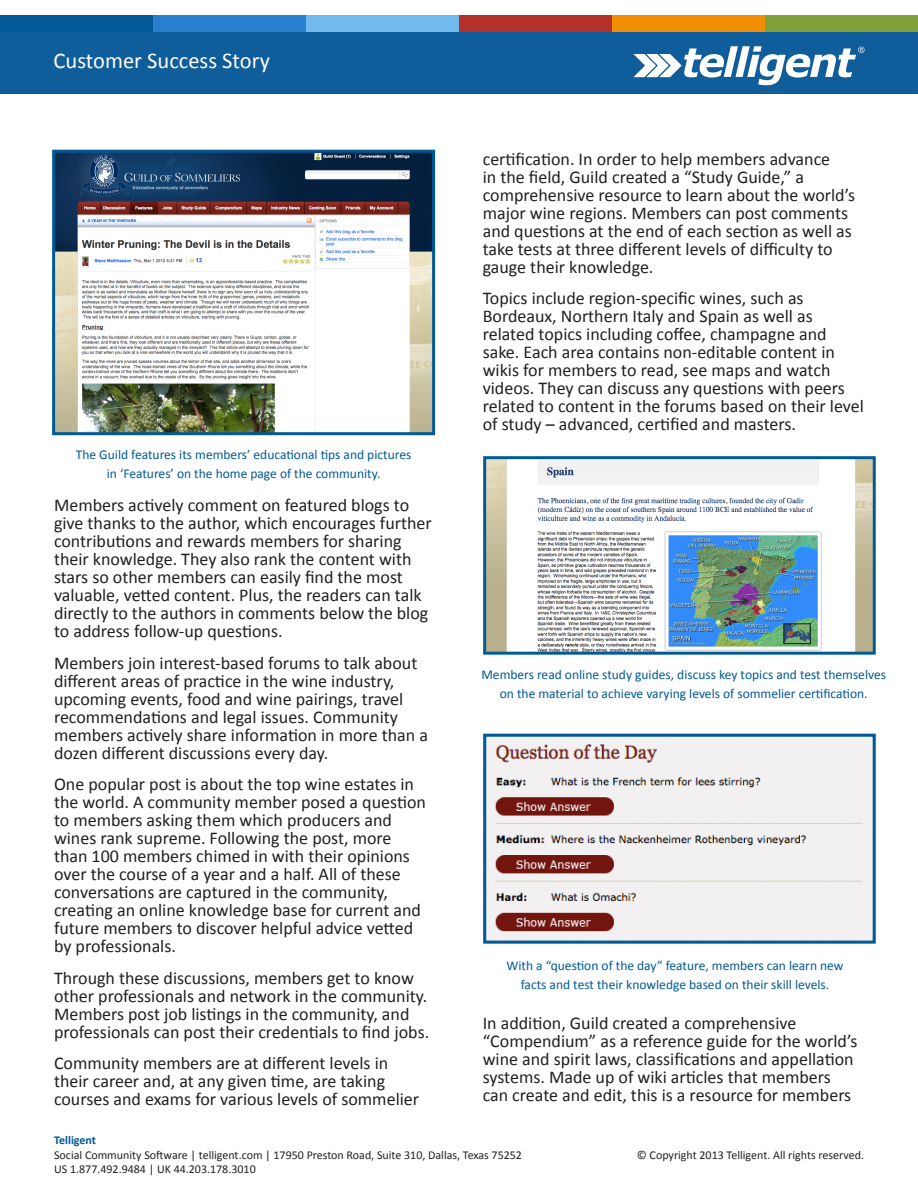
<style>
.page{position:relative;width:918px;height:1188px;background:#fff}
.page>*{position:absolute;margin:0;border:0;box-sizing:border-box;transform-origin:0 0}
.t1{font:22.5px "Calibri";color:#fff}
.t2{font:18px/18px "Calibri";color:#231f20}
.Image_Caption{font:13.5px "Calibri";color:#005a95}
.t3{font:12px "Calibri";color:#231f20}
.t4{font:700 12px "Calibri";color:#015a95}
</style>
<div class="page">
<div style="left:0;top:15px;width:153px;height:17px;background:#025b98"></div>
<div style="left:153px;top:15px;width:153px;height:17px;background:#277fcd"></div>
<div style="left:306px;top:15px;width:153px;height:17px;background:#70bbec"></div>
<div style="left:459px;top:15px;width:153px;height:17px;background:#b4312b"></div>
<div style="left:612px;top:15px;width:153px;height:17px;background:#f28e04"></div>
<div style="left:765px;top:15px;width:153px;height:17px;background:#80a039"></div>
<div style="left:0;top:33px;width:918px;height:61px;background:#105d9b"></div>
<svg style="left:633px;top:46px;width:232px;height:39px"></svg>
<img style="left:56px;top:154px;width:375px;height:277px">
<div style="left:52px;top:150px;width:383px;height:285px;border:3px solid #015a95"></div>
<img style="left:487px;top:460px;width:385px;height:191px">
<div style="left:483px;top:456px;width:393px;height:199px;border:3px solid #015a95"></div>
<img style="left:487px;top:738px;width:385px;height:202px">
<div style="left:483px;top:734px;width:393px;height:210px;border:3px solid #015a95"></div>
<p class="t1" style="left:54px;top:47px;width:218px">Customer Success Story</p>
<p class="Image_Caption" style="left:76px;top:446px;width:337px">The Guild features its members’ educational tips and pictures</p>
<p class="Image_Caption" style="left:107px;top:465px;width:275px">in ‘Features’ on the home page of the community.</p>
<p class="t2" style="left:54px;top:496px;width:379px">Members actively comment on featured blogs to give thanks to the author, which encourages further contributions and rewards members for sharing their knowledge. They also rank the content with stars so other members can easily find the most valuable, vetted content. Plus, the readers can talk directly to the authors in comments below the blog to address follow-up questions.</p>
<p class="t2" style="left:54px;top:654px;width:376px">Members join interest-based forums to talk about different areas of practice in the wine industry, upcoming events, food and wine pairings, travel recommendations and legal issues. Community members actively share information in more than a dozen different discussions every day.</p>
<p class="t2" style="left:54px;top:775px;width:373px">One popular post is about the top wine estates in the world. A community member posed a question to members asking them which producers and wines rank supreme. Following the post, more than 100 members chimed in with their opinions over the course of a year and a half. All of these conversations are captured in the community, creating an online knowledge base for current and future members to discover helpful advice vetted by professionals.</p>
<p class="t2" style="left:54px;top:969px;width:377px">Through these discussions, members get to know other professionals and network in the community.<br>Members post job listings in the community, and professionals can post their credentials to find jobs.</p>
<p class="t2" style="left:54px;top:1054px;width:367px">Community members are at different levels in their career and, at any given time, are taking courses and exams for various levels of sommelier</p>
<p class="t2" style="left:483px;top:150px;width:374px">certification. In order to help members advance<br>in the field, Guild created a “Study Guide,” a comprehensive resource to learn about the world’s major wine regions. Members can post comments and questions at the end of each section as well as take tests at three different levels of difficulty to gauge their knowledge.</p>
<p class="t2" style="left:483px;top:289px;width:383px">Topics include region-specific wines, such as Bordeaux, Northern Italy and Spain as well as related topics including coffee, champagne and sake. Each area contains non-editable content in wikis for members to read, see maps and watch videos. They can discuss any questions with peers related to content in the forums based on their level of study – advanced, certified and masters.</p>
<p class="Image_Caption" style="left:481px;top:666px;width:406px">Members read online study guides, discuss key topics and test themselves</p>
<p class="Image_Caption" style="left:500px;top:685px;width:369px">on the material to achieve varying levels of sommelier certification.</p>
<p class="Image_Caption" style="left:506px;top:957px;width:339px">With a “question of the day” feature, members can learn new</p>
<p class="Image_Caption" style="left:521px;top:976px;width:310px">facts and test their knowledge based on their skill levels.</p>
<p class="t2" style="left:483px;top:1014px;width:376px">In addition, Guild created a comprehensive “Compendium” as a reference guide for the world’s wine and spirit laws, classifications and appellation systems. Made up of wiki articles that members can create and edit, this is a resource for members</p>
<p class="t4" style="left:54px;top:1133px;width:43px">Telligent</p>
<p class="t3" style="left:54px;top:1147px;width:469px">Social Community Software | telligent.com | 17950 Preston Road, Suite 310, Dallas, Texas 75252</p>
<p class="t3" style="left:54px;top:1162px;width:203px">US 1.877.492.9484 | UK 44.203.178.3010</p>
<p class="t3" style="left:637px;top:1147px;width:229px">© Copyright 2013 Telligent. All rights reserved.</p>
</div>
